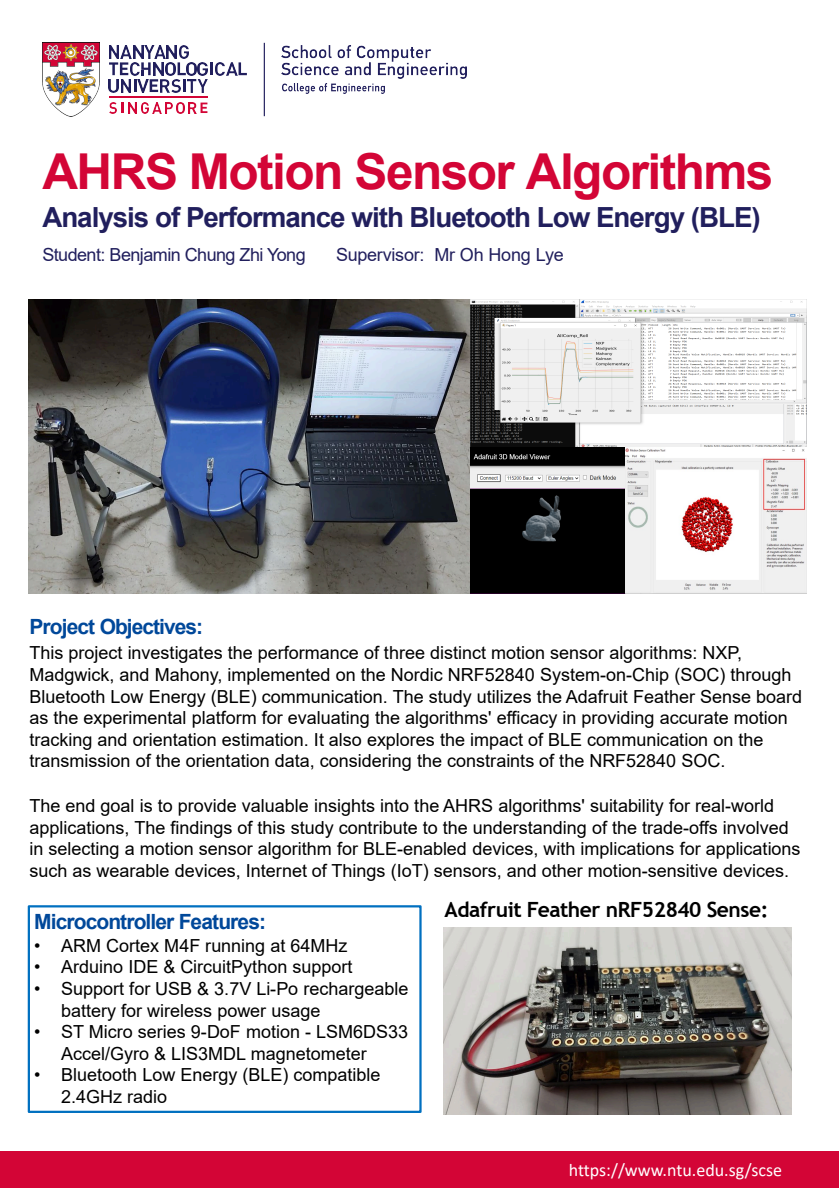
<style>
.page{position:relative;width:839px;height:1188px;background:#fff}
.page>*{position:absolute;margin:0;border:0;box-sizing:border-box;transform-origin:0 0}
.t1{font:700 49.5px "Arial";letter-spacing:-.03em;color:#d30536}
.t2{font:700 27.75px "Arial";letter-spacing:-.035em;color:#211f5d}
.t3{font:700 21px "Arial";letter-spacing:-.045em;color:#00489a}
.t4{font:700 21px "Trebuchet MS";letter-spacing:-.02em;color:#000}
.t5{font:18px/21.6px "Arial";color:#000}
.t6{font:18px "Arial";letter-spacing:-.03em;color:#211f5d}
.t7{font:18px "Calibri";color:#fff}
.t8{font:18px "Arial";letter-spacing:-.01em;color:#211f5d}
</style>
<div class="page">
<img style="left:42px;top:43px;width:57px;height:73px">
<img style="left:216px;top:62px;width:21px;height:13px">
<svg style="left:238px;top:62px;width:9px;height:13px"></svg>
<svg style="left:109px;top:45px;width:104px;height:47px"></svg>
<img style="left:187px;top:79px;width:20px;height:13px">
<hr style="left:109px;top:97px;width:98px;height:1px;background:#d30536">
<svg style="left:109px;top:102px;width:98px;height:11px"></svg>
<img style="left:282px;top:83px;width:103px;height:10px">
<img style="left:282px;top:45px;width:185px;height:34px">
<hr style="left:264px;top:43px;width:1px;height:73px;background:#211f5d">
<div style="left:0;top:1151px;width:839px;height:36px;background:#d30536"></div>
<img style="left:29px;top:299px;width:777px;height:294px">
<img style="left:444px;top:927px;width:347px;height:187px">
<div style="left:28px;top:905px;width:393px;height:207px;border:2px solid #0070c0"></div>
<h1 class="t1" style="left:42px;top:137px;width:732px">AHRS Motion Sensor Algorithms</h1>
<p class="t2" style="left:42px;top:197px;width:720px">Analysis of Performance with Bluetooth Low Energy (BLE)</p>
<p class="t6" style="left:42px;top:242px;width:265px">Student: Benjamin Chung Zhi Yong</p>
<p class="t8" style="left:336px;top:242px;width:229px">Supervisor: Mr Oh Hong Lye</p>
<p class="t3" style="left:30px;top:611px;width:175px">Project Objectives:</p>
<p class="t5" style="left:30px;top:642px;width:774px">This project investigates the performance of three distinct motion sensor algorithms: NXP, Madgwick, and Mahony, implemented on the Nordic NRF52840 System-on-Chip (SOC) through Bluetooth Low Energy (BLE) communication. The study utilizes the Adafruit Feather Sense board as the experimental platform for evaluating the algorithms' efficacy in providing accurate motion tracking and orientation estimation. It also explores the impact of BLE communication on the transmission of the orientation data, considering the constraints of the NRF52840 SOC.</p>
<p class="t5" style="left:30px;top:794px;width:772px">The end goal is to provide valuable insights into the AHRS algorithms' suitability for real-world applications, The findings of this study contribute to the understanding of the trade-offs involved in selecting a motion sensor algorithm for BLE-enabled devices, with implications for applications such as wearable devices, Internet of Things (IoT) sensors, and other motion-sensitive devices.</p>
<p class="t4" style="left:444px;top:896px;width:325px">Adafruit Feather nRF52840 Sense:</p>
<p class="t3" style="left:34px;top:907px;width:233px">Microcontroller Features:</p>
<p class="t5" style="left:34px;top:934px;width:315px">• ARM Cortex M4F running at 64MHz</p>
<p class="t5" style="left:34px;top:956px;width:320px">• Arduino IDE &amp; CircuitPython support</p>
<p class="t5" style="left:61px;top:977px;width:349px;text-indent:-27px">• Support for USB &amp; 3.7V Li-Po rechargeable battery for wireless power usage</p>
<p class="t5" style="left:61px;top:1020px;width:348px;text-indent:-27px">• ST Micro series 9-DoF motion - LSM6DS33<br>Accel/Gyro &amp; LIS3MDL magnetometer</p>
<p class="t5" style="left:61px;top:1064px;width:321px;text-indent:-27px">• Bluetooth Low Energy (BLE) compatible<br>2.4GHz radio</p>
<p class="t7" style="left:568px;top:1157px;width:215px">https://www.ntu.edu.sg/scse</p>
</div>
